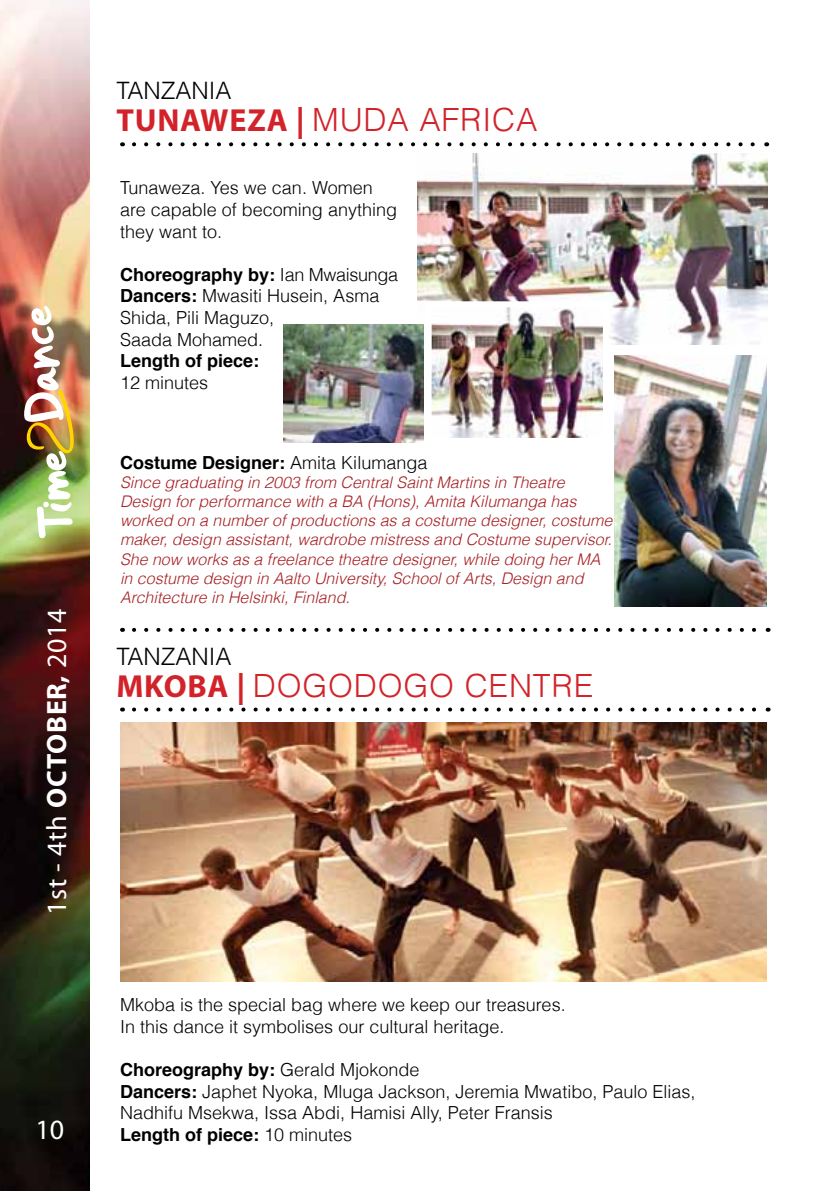
<style>
.page{position:relative;width:840px;height:1191px;background:#fff}
.page>*{position:absolute;margin:0;border:0;box-sizing:border-box;transform-origin:0 0}
.t1{font:300 32px "Helvetica";letter-spacing:.025em;color:#d2232a}
.t2{font:28px "Myriad Pro";letter-spacing:.025em;color:#fff}
.t3{font:300 24px "Helvetica";color:#000}
.t4{font:300 18px/21.6px "Helvetica";color:#000}
.t5{font:700 18px "Helvetica";color:#000}
.t6{font:italic 300 16px/19.2px "Helvetica";color:#a71f23}
.s1{font-weight:700}
.s2{font-family:"Myriad Pro";font-weight:700}
.s3{font-weight:300}
</style>
<div class="page">
<img style="left:0;top:0;width:89px;height:1191px">
<img style="left:24px;top:306px;width:50px;height:232px">
<svg style="left:134px;top:142px;width:621px;height:4px"></svg>
<img style="left:417px;top:153px;width:349px;height:191px">
<img style="left:120px;top:722px;width:646px;height:259px">
<svg style="left:134px;top:707px;width:622px;height:4px"></svg>
<svg style="left:134px;top:628px;width:622px;height:4px"></svg>
<img style="left:614px;top:355px;width:152px;height:251px">
<img style="left:432px;top:308px;width:169px;height:129px">
<img style="left:283px;top:325px;width:140px;height:118px">
<h2 class="t2" style="left:39px;top:915px;width:308px;rotate:-90deg">1st - 4th <span class="s1">OCTOBER,</span> 2014</h2>
<h2 class="t2" style="left:35px;top:1112px;width:30px">10</h2>
<h3 class="t3" style="left:116px;top:72px;width:117px">TANZANIA</h3>
<h1 class="t1" style="left:116px;top:94px;width:422px"><span class="s2">TUNAWEZA |</span> MUDA AFRICA</h1>
<p class="t4" style="left:120px;top:176px;width:278px">Tunaweza. Yes we can. Women are capable of becoming anything they want to.</p>
<p class="t4" style="left:120px;top:263px;width:279px"><span class="s1">Choreography by:</span> Ian Mwaisunga<br><span class="s1">Dancers:</span> Mwasiti Husein, Asma<br>Shida, Pili Maguzo,<br>Saada Mohamed.</p>
<p class="t5" style="left:120px;top:346px;width:141px">Length of piece:</p>
<p class="t4" style="left:120px;top:371px;width:90px">12 minutes</p>
<p class="t5" style="left:120px;top:448px;width:309px">Costume Designer: <span class="s3">Amita Kilumanga</span></p>
<p class="t6" style="left:120px;top:472px;width:493px">Since graduating in 2003 from Central Saint Martins in Theatre Design for performance with a BA (Hons), Amita Kilumanga has worked on a number of productions as a costume designer, costume maker, design assistant, wardrobe mistress and Costume supervisor.<br>She now works as a freelance theatre designer, while doing her MA in costume design in Aalto University, School of Arts, Design and Architecture in Helsinki, Finland.</p>
<h3 class="t3" style="left:116px;top:637px;width:117px">TANZANIA</h3>
<h1 class="t1" style="left:116px;top:659px;width:478px"><span class="s2">MKOBA |</span> DOGODOGO CENTRE</h1>
<p class="t4" style="left:120px;top:993px;width:447px">Mkoba is the special bag where we keep our treasures.<br>In this dance it symbolises our cultural heritage.</p>
<p class="t4" style="left:120px;top:1057px;width:576px"><span class="s1">Choreography by:</span> Gerald Mjokonde<br><span class="s1">Dancers:</span> Japhet Nyoka, Mluga Jackson, Jeremia Mwatibo, Paulo Elias, Nadhifu Msekwa, Issa Abdi, Hamisi Ally, Peter Fransis<br><span class="s1">Length of piece:</span> 10 minutes</p>
</div>
